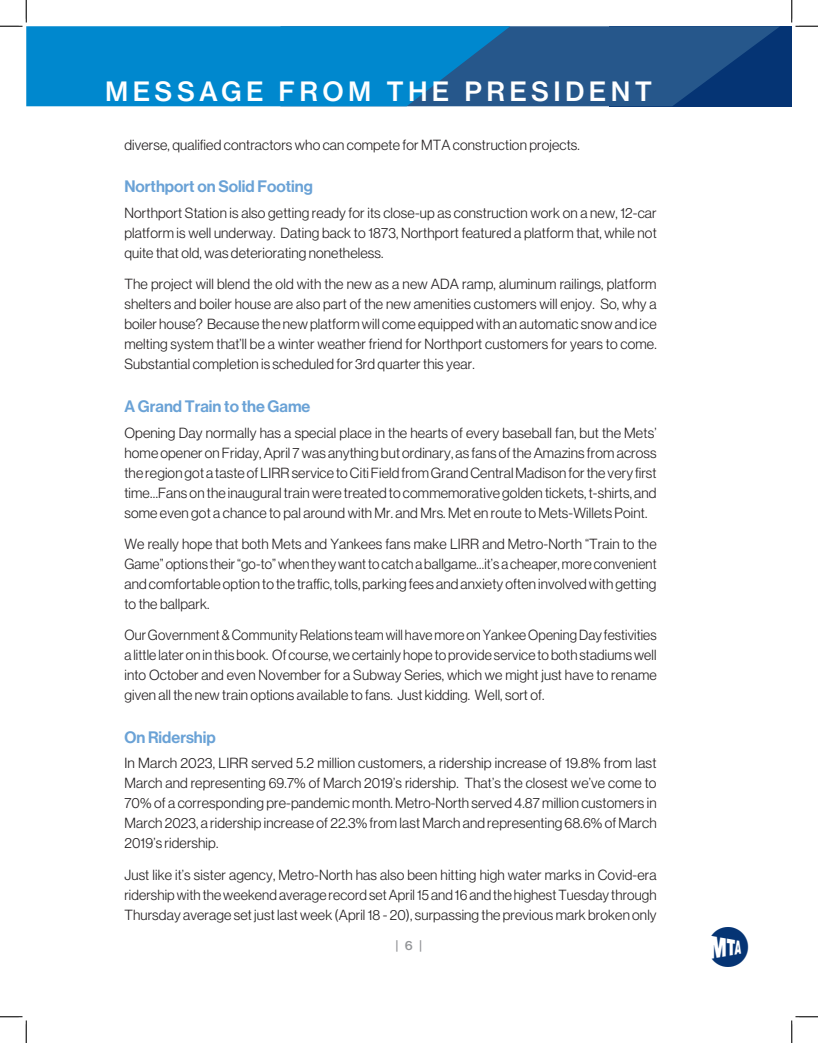
<style>
.page{position:relative;width:818px;height:1043px;background:#fff}
.page>*{position:absolute;margin:0;border:0;box-sizing:border-box;transform-origin:0 0}
.t1{font:40px "MTA Logo";color:#053474}
.t2{font:26.25px "N Haas Grotesk TX Pro 65 Md";letter-spacing:.165em;color:#fff}
.ANALYSIS_SUB_HEADER{font:16.25px "N Haas Grotesk DS Pro 65 Md";color:#6aa2d6}
.Paragraph{font:14.38px/20px "N Haas Grotesk DS Pro 45 Lt";letter-spacing:.01em;color:#231f20;text-align:justify}
.Paragraph-2{font:14.38px/20px "N Haas Grotesk DS Pro 45 Lt";letter-spacing:.01em;color:#231f20;text-align:justify;scale:.96 1}
.t3{font:12.5px "N Haas Grotesk TX Pro 65 Md";color:#939598}
</style>
<div class="page">
<div style="left:609px;top:26px;width:182px;height:80px;background:#053474"></div>
<svg style="left:510px;top:26px;width:270px;height:80px;fill:#26578b"></svg>
<svg style="left:26px;top:26px;width:484px;height:80px;background:#0483c6"></svg>
<svg style="left:0;top:0;width:27px;height:27px"></svg>
<svg style="left:0;top:1016px;width:27px;height:26px"></svg>
<svg style="left:791px;top:0;width:27px;height:27px"></svg>
<svg style="left:791px;top:1016px;width:27px;height:26px"></svg>
<p class="t2" style="left:105px;top:75px;width:548px">MESSAGE FROM THE PRESIDENT</p>
<p class="Paragraph" style="left:124px;top:135px;width:457px">diverse, qualified contractors who can compete for MTA construction projects.</p>
<p class="ANALYSIS_SUB_HEADER" style="left:124px;top:177px;width:190px">Northport on Solid Footing</p>
<p class="Paragraph" style="left:124px;top:203px;width:533px">Northport Station is also getting ready for its close-up as construction work on a new, 12-car platform is well underway. Dating back to 1873, Northport featured a platform that, while not quite that old, was deteriorating nonetheless.</p>
<p class="Paragraph" style="left:124px;top:274px;width:533px">The project will blend the old with the new as a new ADA ramp, aluminum railings, platform shelters and boiler house are also part of the new amenities customers will enjoy. So, why a boiler house? Because the new platform will come equipped with an automatic snow and ice melting system that’ll be a winter weather friend for Northport customers for years to come.<br>Substantial completion is scheduled for 3rd quarter this year.</p>
<p class="ANALYSIS_SUB_HEADER" style="left:124px;top:397px;width:187px">A Grand Train to the Game</p>
<p class="Paragraph" style="left:124px;top:422px;width:533px">Opening Day normally has a special place in the hearts of every baseball fan, but the Mets’ home opener on Friday, April 7 was anything but ordinary, as fans of the Amazins from across the region got a taste of LIRR service to Citi Field from Grand Central Madison for the very first time…Fans on the inaugural train were treated to commemorative golden tickets, t-shirts, and some even got a chance to pal around with Mr. and Mrs. Met en route to Mets-Willets Point.</p>
<p class="Paragraph" style="left:124px;top:534px;width:533px">We really hope that both Mets and Yankees fans make LIRR and Metro-North “Train to the Game” options their “go-to” when they want to catch a ballgame…it’s a cheaper, more convenient and comfortable option to the traffic, tolls, parking fees and anxiety often involved with getting to the ballpark.</p>
<p class="Paragraph-2" style="left:124px;top:625px;width:556px">Our Government &amp; Community Relations team will have more on Yankee Opening Day festivities a little later on in this book. Of course, we certainly hope to provide service to both stadiums well into October and even November for a Subway Series, which we might just have to rename given all the new train options available to fans. Just kidding. Well, sort of.</p>
<p class="ANALYSIS_SUB_HEADER" style="left:124px;top:727px;width:93px">On Ridership</p>
<p class="Paragraph" style="left:124px;top:753px;width:533px">In March 2023, LIRR served 5.2 million customers, a ridership increase of 19.8% from last March and representing 69.7% of March 2019’s ridership. That’s the closest we’ve come to 70% of a corresponding pre-pandemic month. Metro-North served 4.87 million customers in March 2023, a ridership increase of 22.3% from last March and representing 68.6% of March 2019’s ridership.</p>
<p class="Paragraph" style="left:124px;top:864px;width:533px">Just like it’s sister agency, Metro-North has also been hitting high water marks in Covid-era ridership with the weekend average record set April 15 and 16 and the highest Tuesday through Thursday average set just last week (April 18 - 20), surpassing the previous mark broken only</p>
<p class="t3" style="left:395px;top:937px;width:28px">| 6 |</p>
<h1 class="t1" style="left:711px;top:926px;width:39px">M</h1>
</div>
